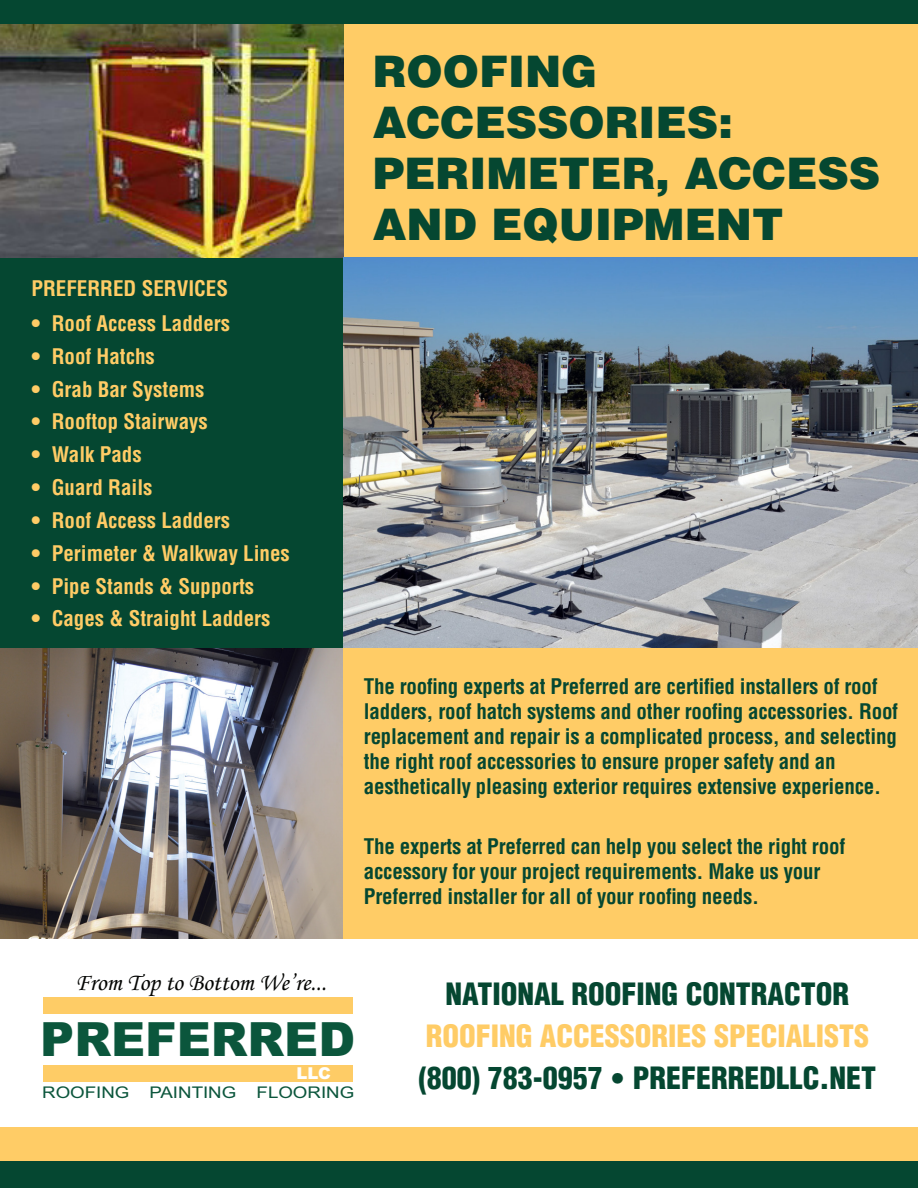
<style>
.page{position:relative;width:918px;height:1188px;background:#fff}
.page>*{position:absolute;margin:0;border:0;box-sizing:border-box;transform-origin:0 0}
.t1{font:900 47.25px "Arial";color:#0b563c}
.Bullet_Title{font:900 43.5px/51px "Helvetica";color:#054731}
.t2{font:900 condensed 30px "Helvetica";color:#054731}
.t3{font:900 condensed 30px "Helvetica";color:#fc6}
.t4{font:24.45px "Monotype Corsiva";color:#040503}
.Bullets{font:700 condensed 21px/25.2px "Helvetica";letter-spacing:-.01em;color:#054731}
.Bullets-2{font:700 condensed 21px "Helvetica";color:#fc6}
.t5{font:900 16.35px "Arial";color:#fff}
.t6{font:16.05px "Arial";color:#0b563c;scale:1.16 1}
.s1{font-family:"Helvetica Neue";font-weight:300;font-stretch:normal}
</style>
<div class="page">
<div style="left:0;top:245px;width:360px;height:415px;background:#054731"></div>
<div style="left:44px;top:997px;width:309px;height:17px;background:#fecc66"></div>
<div style="left:44px;top:1065px;width:309px;height:16px;background:#fecc66"></div>
<div style="left:343px;top:0;width:575px;height:257px;background:#fc6"></div>
<img style="left:0;top:24px;width:343px;height:233px">
<div style="left:0;top:1128px;width:918px;height:60px;background:#fc6"></div>
<div style="left:0;top:1161px;width:918px;height:27px;background:#054731"></div>
<div style="left:0;top:0;width:918px;height:24px;background:#054731"></div>
<img style="left:343px;top:257px;width:575px;height:391px">
<img style="left:0;top:648px;width:343px;height:291px">
<div style="left:343px;top:648px;width:575px;height:291px;background:#fc6"></div>
<p class="Bullets-2" style="left:31px;top:275px;width:198px">PREFERRED SERVICES</p>
<p class="Bullets-2" style="left:31px;top:310px;width:200px">• Roof Access Ladders</p>
<p class="Bullets-2" style="left:31px;top:343px;width:125px">• Roof Hatchs</p>
<p class="Bullets-2" style="left:31px;top:376px;width:175px">• Grab Bar Systems</p>
<p class="Bullets-2" style="left:31px;top:409px;width:178px">• Rooftop Stairways</p>
<p class="Bullets-2" style="left:31px;top:441px;width:112px">• Walk Pads</p>
<p class="Bullets-2" style="left:31px;top:474px;width:123px">• Guard Rails</p>
<p class="Bullets-2" style="left:31px;top:507px;width:200px">• Roof Access Ladders</p>
<p class="Bullets-2" style="left:31px;top:540px;width:260px">• Perimeter &amp; Walkway Lines</p>
<p class="Bullets-2" style="left:31px;top:573px;width:224px">• Pipe Stands &amp; Supports</p>
<p class="Bullets-2" style="left:31px;top:606px;width:241px">• Cages &amp; Straight Ladders</p>
<p class="Bullet_Title" style="left:373px;top:45px;width:509px">ROOFING<br>ACCESSORIES:<br>PERIMETER, ACCESS<br>AND EQUIPMENT</p>
<p class="Bullets" style="left:364px;top:673px;width:536px">The roofing experts at Preferred are certified installers of roof ladders, roof hatch systems and other roofing accessories. Roof replacement and repair is a complicated process, and selecting the right roof accessories to ensure proper safety and an aesthetically pleasing exterior requires extensive experience.</p>
<p class="Bullets" style="left:364px;top:833px;width:483px">The experts at Preferred can help you select the right roof accessory for your project requirements. Make us your<br>Preferred installer for all of your roofing needs.</p>
<p class="t4" style="left:75px;top:968px;width:253px">From Top to Bottom We’re...</p>
<p class="t1" style="left:40px;top:1005px;width:316px">PREFERRED</p>
<p class="t6" style="left:42px;top:1081px;width:169px">ROOFING PAINTING</p>
<p class="t6" style="left:257px;top:1081px;width:86px">FLOORING</p>
<p class="t5" style="left:297px;top:1062px;width:36px">LLC</p>
<p class="t2" style="left:446px;top:975px;width:405px">NATIONAL ROOFING CONTRACTOR</p>
<p class="t3" style="left:426px;top:1017px;width:445px">ROOFING ACCESSORIES SPECIALISTS</p>
<p class="t2" style="left:419px;top:1059px;width:459px">(800) 783-0957 <span class="s1">•</span> PREFERREDLLC.NET</p>
</div>
